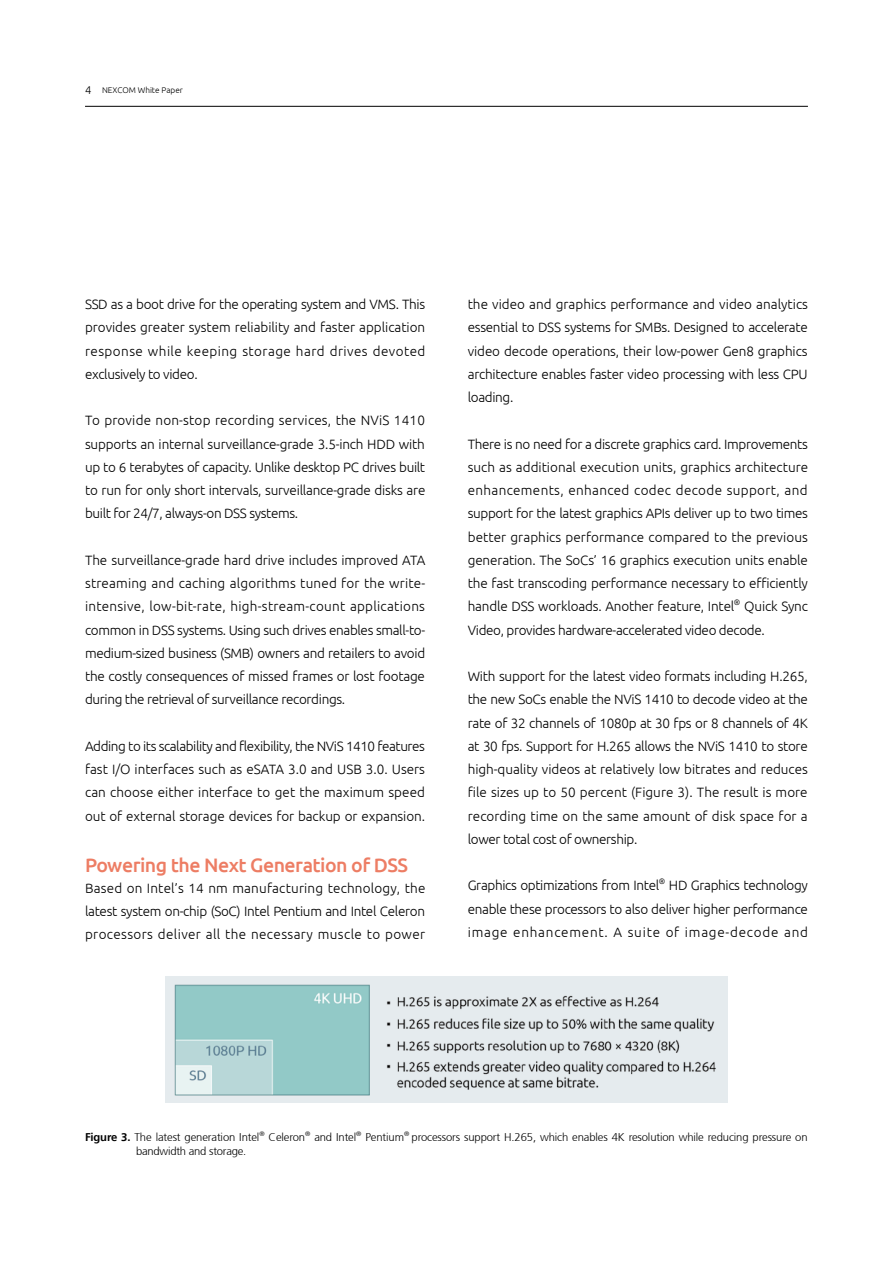
<style>
.page{position:relative;width:893px;height:1263px;background:#fff}
.page>*{position:absolute;margin:0;border:0;box-sizing:border-box;transform-origin:0 0}
.t1{font:500 19.5px "Ubuntu";letter-spacing:-.025em;color:#ed7d64}
.t2{font:300 13.5px/23.2px "Ubuntu";letter-spacing:-.015em;color:#000;text-align:justify}
.t3{font:300 11.25px "Frutiger 45";letter-spacing:-.01em;color:#000}
.t4{font:300 8.25px "Ubuntu";color:#000}
.t5{font:300 7.8px "Ubuntu";color:#000}
.t6{font:300 6.6px "Frutiger 45";color:#000}
.s1{font-size:11.25px}
.s2{font-family:"Frutiger 65";font-weight:700}
</style>
<div class="page">
<hr style="left:85px;top:106px;width:723px;height:1px;background:#000">
<img style="left:166px;top:977px;width:561px;height:126px">
<p class="t4" style="left:85px;top:85px;width:99px"><span class="s1">4</span> NEXCOM White Paper</p>
<p class="t2" style="left:85px;top:292px;width:342px">SSD as a boot drive for the operating system and VMS. This provides greater system reliability and faster application response while keeping storage hard drives devoted exclusively to video.</p>
<p class="t2" style="left:85px;top:409px;width:342px">To provide non-stop recording services, the NViS 1410 supports an internal surveillance-grade 3.5-inch HDD with up to 6 terabytes of capacity. Unlike desktop PC drives built to run for only short intervals, surveillance-grade disks are built for 24/7, always-on DSS systems.</p>
<p class="t2" style="left:85px;top:548px;width:342px">The surveillance-grade hard drive includes improved ATA streaming and caching algorithms tuned for the write&shy;intensive, low-bit-rate, high-stream-count applications common in DSS systems. Using such drives enables small-to&shy;medium-sized business (SMB) owners and retailers to avoid the costly consequences of missed frames or lost footage during the retrieval of surveillance recordings.</p>
<p class="t2" style="left:85px;top:734px;width:341px">Adding to its scalability and flexibility, the NViS 1410 features fast I/O interfaces such as eSATA 3.0 and USB 3.0. Users can choose either interface to get the maximum speed out of external storage devices for backup or expansion.</p>
<h1 class="t1" style="left:85px;top:853px;width:324px">Powering the Next Generation of DSS</h1>
<p class="t2" style="left:85px;top:876px;width:342px">Based on Intel’s 14 nm manufacturing technology, the latest system on-chip (SoC) Intel Pentium and Intel Celeron processors deliver all the necessary muscle to power</p>
<p class="t2" style="left:468px;top:292px;width:342px">the video and graphics performance and video analytics essential to DSS systems for SMBs. Designed to accelerate video decode operations, their low-power Gen8 graphics architecture enables faster video processing with less CPU loading.</p>
<p class="t2" style="left:468px;top:432px;width:342px">There is no need for a discrete graphics card. Improvements such as additional execution units, graphics architecture enhancements, enhanced codec decode support, and support for the latest graphics APIs deliver up to two times better graphics performance compared to the previous generation. The SoCs’ 16 graphics execution units enable the fast transcoding performance necessary to efficiently handle DSS workloads. Another feature, Intel</p>
<p class="t5" style="left:734px;top:597px;width:8px">®</p>
<p class="t2" style="left:468px;top:595px;width:342px;text-indent:276px">Quick Sync<br>Video, provides hardware-accelerated video decode.</p>
<p class="t2" style="left:468px;top:664px;width:342px">With support for the latest video formats including H.265, the new SoCs enable the NViS 1410 to decode video at the rate of 32 channels of 1080p at 30 fps or 8 channels of 4K at 30 fps. Support for H.265 allows the NViS 1410 to store high-quality videos at relatively low bitrates and reduces file sizes up to 50 percent (Figure 3). The result is more recording time on the same amount of disk space for a lower total cost of ownership.</p>
<p class="t2" style="left:468px;top:874px;width:193px">Graphics optimizations from Intel</p>
<p class="t5" style="left:659px;top:876px;width:8px">®</p>
<p class="t2" style="left:468px;top:874px;width:342px;text-indent:201px">HD Graphics technology enable these processors to also deliver higher performance image enhancement. A suite of image-decode and</p>
<p class="t3" style="left:85px;top:1131px;width:176px"><span class="s2">Figure 3.</span> The latest generation Intel</p>
<p class="t6" style="left:259px;top:1130px;width:7px">®</p>
<p class="t3" style="left:269px;top:1131px;width:38px">Celeron</p>
<p class="t6" style="left:305px;top:1130px;width:7px">®</p>
<p class="t3" style="left:314px;top:1131px;width:43px">and Intel</p>
<p class="t6" style="left:356px;top:1130px;width:7px">®</p>
<p class="t3" style="left:365px;top:1131px;width:40px">Pentium</p>
<p class="t6" style="left:404px;top:1130px;width:7px">®</p>
<p class="t3" style="left:411px;top:1131px;width:398px">processors support H.265, which enables 4K resolution while reducing pressure on</p>
<p class="t3" style="left:136px;top:1145px;width:112px">bandwidth and storage.</p>
</div>
